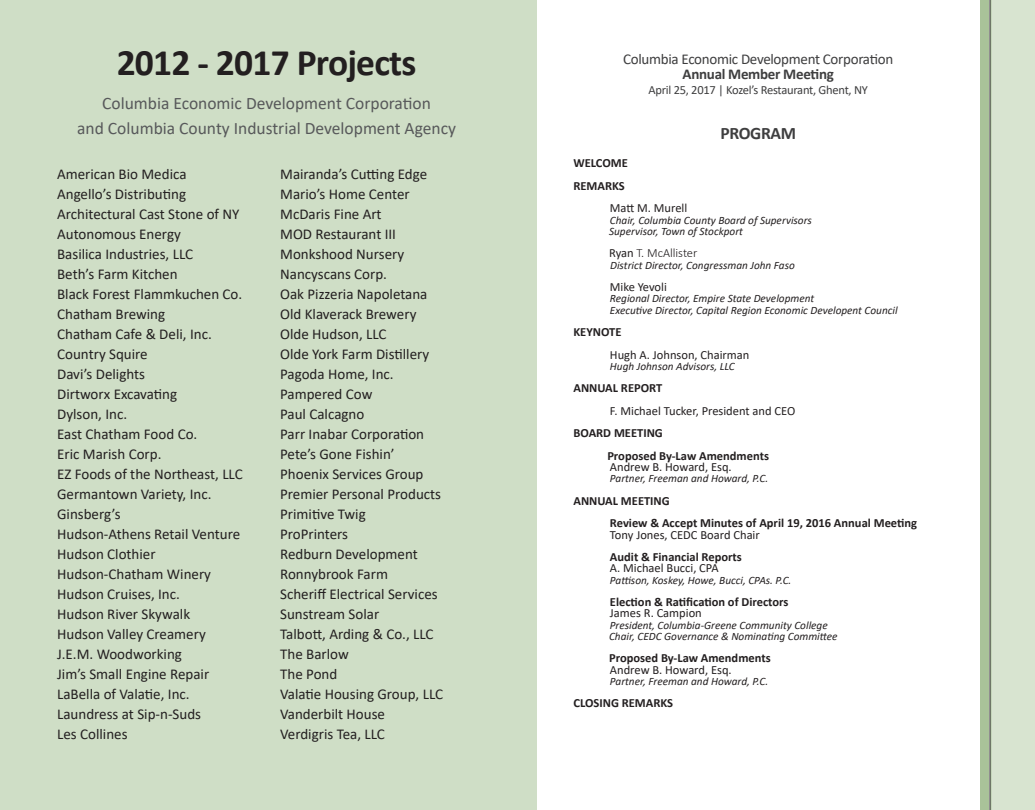
<style>
.page{position:relative;width:1035px;height:810px;background:#fff}
.page>*{position:absolute;margin:0;border:0;box-sizing:border-box;transform-origin:0 0}
.t1{font:700 37.5px "Calibri";letter-spacing:-.02em;color:#231f20}
.t2{font:17.5px "Calibri";color:#57585a}
.t3{font:700 17.5px "Calibri";letter-spacing:-.02em;color:#3e3e3f}
.t4{font:15px "Calibri";color:#231f20}
.t5{font:15px "Calibri";letter-spacing:-.02em;color:#3e3e3f}
.t6{font:700 15px "Calibri";letter-spacing:-.02em;color:#3e3e3f}
.t7{font:700 12.5px "Calibri";color:#231f20}
.t8{font:12.5px "Calibri";color:#231f20}
.t9{font:12.5px "Calibri";letter-spacing:-.02em;color:#3e3e3f}
.t10{font:300 12.5px "Calibri";color:#231f20}
.t11{font:italic 11.25px "Calibri";color:#231f20}
.s1{font-weight:400}
</style>
<div class="page">
<div style="left:980px;top:0;width:9px;height:810px;background:#a9c399"></div>
<div style="left:0;top:0;width:536px;height:810px;background:#cfdec6"></div>
<div style="left:991px;top:0;width:44px;height:810px;background:#d8e4d0"></div>
<hr style="left:991px;top:0;width:1px;height:810px;background:#a9c399">
<hr style="left:990px;top:0;width:1px;height:810px;background:#231f20">
<p class="t1" style="left:117px;top:36px;width:301px">2012 - 2017 Projects</p>
<p class="t2" style="left:102px;top:91px;width:330px">Columbia Economic Development Corporation</p>
<p class="t2" style="left:77px;top:116px;width:380px">and Columbia County Industrial Development Agency</p>
<p class="t4" style="left:280px;top:163px;width:149px">Mairanda’s Cutting Edge</p>
<p class="t4" style="left:280px;top:183px;width:131px">Mario’s Home Center</p>
<p class="t4" style="left:280px;top:203px;width:103px">McDaris Fine Art</p>
<p class="t4" style="left:280px;top:223px;width:117px">MOD Restaurant III</p>
<p class="t4" style="left:280px;top:243px;width:126px">Monkshood Nursery</p>
<p class="t4" style="left:280px;top:263px;width:108px">Nancyscans Corp.</p>
<p class="t4" style="left:280px;top:283px;width:149px">Oak Pizzeria Napoletana</p>
<p class="t4" style="left:280px;top:303px;width:138px">Old Klaverack Brewery</p>
<p class="t4" style="left:280px;top:323px;width:108px">Olde Hudson, LLC</p>
<p class="t4" style="left:280px;top:343px;width:151px">Olde York Farm Distillery</p>
<p class="t4" style="left:280px;top:363px;width:115px">Pagoda Home, Inc.</p>
<p class="t4" style="left:280px;top:383px;width:94px">Pampered Cow</p>
<p class="t4" style="left:280px;top:403px;width:86px">Paul Calcagno</p>
<p class="t4" style="left:280px;top:423px;width:146px">Parr Inabar Corporation</p>
<p class="t4" style="left:280px;top:443px;width:116px">Pete’s Gone Fishin’</p>
<p class="t4" style="left:280px;top:463px;width:145px">Phoenix Services Group</p>
<p class="t4" style="left:280px;top:483px;width:162px">Premier Personal Products</p>
<p class="t4" style="left:280px;top:503px;width:87px">Primitive Twig</p>
<p class="t4" style="left:280px;top:523px;width:69px">ProPrinters</p>
<p class="t4" style="left:280px;top:543px;width:139px">Redburn Development</p>
<p class="t4" style="left:280px;top:563px;width:109px">Ronnybrook Farm</p>
<p class="t4" style="left:280px;top:583px;width:159px">Scheriff Electrical Services</p>
<p class="t4" style="left:280px;top:603px;width:101px">Sunstream Solar</p>
<p class="t4" style="left:280px;top:623px;width:155px">Talbott, Arding &amp; Co., LLC</p>
<p class="t4" style="left:280px;top:643px;width:70px">The Barlow</p>
<p class="t4" style="left:280px;top:663px;width:59px">The Pond</p>
<p class="t4" style="left:280px;top:683px;width:165px">Valatie Housing Group, LLC</p>
<p class="t4" style="left:280px;top:703px;width:106px">Vanderbilt House</p>
<p class="t4" style="left:280px;top:723px;width:106px">Verdigris Tea, LLC</p>
<p class="t4" style="left:57px;top:163px;width:131px">American Bio Medica</p>
<p class="t4" style="left:57px;top:183px;width:130px">Angello’s Distributing</p>
<p class="t4" style="left:57px;top:203px;width:184px">Architectural Cast Stone of NY</p>
<p class="t4" style="left:57px;top:223px;width:125px">Autonomous Energy</p>
<p class="t4" style="left:57px;top:243px;width:138px">Basilica Industries, LLC</p>
<p class="t4" style="left:57px;top:263px;width:122px">Beth’s Farm Kitchen</p>
<p class="t4" style="left:57px;top:283px;width:187px">Black Forest Flammkuchen Co.</p>
<p class="t4" style="left:57px;top:303px;width:110px">Chatham Brewing</p>
<p class="t4" style="left:57px;top:323px;width:156px">Chatham Cafe &amp; Deli, Inc.</p>
<p class="t4" style="left:57px;top:343px;width:92px">Country Squire</p>
<p class="t4" style="left:57px;top:363px;width:89px">Davi’s Delights</p>
<p class="t4" style="left:57px;top:383px;width:122px">Dirtworx Excavating</p>
<p class="t4" style="left:57px;top:403px;width:72px">Dylson, Inc.</p>
<p class="t4" style="left:57px;top:423px;width:142px">East Chatham Food Co.</p>
<p class="t4" style="left:57px;top:443px;width:106px">Eric Marish Corp.</p>
<p class="t4" style="left:57px;top:463px;width:187px">EZ Foods of the Northeast, LLC</p>
<p class="t4" style="left:57px;top:483px;width:156px">Germantown Variety, Inc.</p>
<p class="t4" style="left:57px;top:503px;width:65px">Ginsberg’s</p>
<p class="t4" style="left:57px;top:523px;width:185px">Hudson-Athens Retail Venture</p>
<p class="t4" style="left:57px;top:543px;width:100px">Hudson Clothier</p>
<p class="t4" style="left:57px;top:563px;width:155px">Hudson-Chatham Winery</p>
<p class="t4" style="left:57px;top:583px;width:124px">Hudson Cruises, Inc.</p>
<p class="t4" style="left:57px;top:603px;width:135px">Hudson River Skywalk</p>
<p class="t4" style="left:57px;top:623px;width:150px">Hudson Valley Creamery</p>
<p class="t4" style="left:57px;top:643px;width:126px">J.E.M. Woodworking</p>
<p class="t4" style="left:57px;top:663px;width:154px">Jim’s Small Engine Repair</p>
<p class="t4" style="left:57px;top:683px;width:134px">LaBella of Valatie, Inc.</p>
<p class="t4" style="left:57px;top:703px;width:145px">Laundress at Sip-n-Suds</p>
<p class="t4" style="left:57px;top:723px;width:72px">Les Collines</p>
<p class="t5" style="left:623px;top:49px;width:272px">Columbia Economic Development Corporation</p>
<p class="t6" style="left:683px;top:64px;width:153px">Annual Member Meeting</p>
<p class="t9" style="left:648px;top:82px;width:221px">April 25, 2017 | Kozel’s Restaurant, Ghent, NY</p>
<p class="t3" style="left:720px;top:121px;width:77px">PROGRAM</p>
<p class="t7" style="left:573px;top:154px;width:56px">WELCOME</p>
<p class="t7" style="left:573px;top:177px;width:53px">REMARKS</p>
<p class="t8" style="left:610px;top:200px;width:79px">Matt M. Murell</p>
<p class="t11" style="left:610px;top:212px;width:204px">Chair, Columbia County Board of Supervisors</p>
<p class="t11" style="left:609px;top:223px;width:135px">Supervisor, Town of Stockport</p>
<p class="t10" style="left:609px;top:246px;width:90px"><span class="s1">Ryan</span> T. McAllister</p>
<p class="t11" style="left:610px;top:257px;width:186px">District Director, Congressman John Faso</p>
<p class="t8" style="left:610px;top:278px;width:59px">Mike Yevoli</p>
<p class="t11" style="left:610px;top:291px;width:206px">Regional Director, Empire State Development</p>
<p class="t11" style="left:610px;top:302px;width:289px">Executive Director, Capital Region Economic Developent Council</p>
<p class="t7" style="left:573px;top:323px;width:50px">KEYNOTE</p>
<p class="t8" style="left:610px;top:346px;width:141px">Hugh A. Johnson, Chairman</p>
<p class="t11" style="left:610px;top:358px;width:126px">Hugh Johnson Advisors, LLC</p>
<p class="t7" style="left:573px;top:379px;width:90px">ANNUAL REPORT</p>
<p class="t8" style="left:610px;top:402px;width:187px">F. Michael Tucker, President and CEO</p>
<p class="t7" style="left:573px;top:424px;width:91px">BOARD MEETING</p>
<p class="t7" style="left:607px;top:447px;width:163px">Proposed By-Law Amendments</p>
<p class="t8" style="left:610px;top:458px;width:123px">Andrew B. Howard, Esq.</p>
<p class="t11" style="left:610px;top:471px;width:160px">Partner, Freeman and Howard, P.C.</p>
<p class="t7" style="left:573px;top:492px;width:98px">ANNUAL MEETING</p>
<p class="t7" style="left:610px;top:514px;width:309px">Review &amp; Accept Minutes of April 19, 2016 Annual Meeting</p>
<p class="t8" style="left:610px;top:526px;width:151px">Tony Jones, CEDC Board Chair</p>
<p class="t7" style="left:610px;top:548px;width:133px">Audit &amp; Financial Reports</p>
<p class="t8" style="left:610px;top:560px;width:110px">A. Michael Bucci, CPA</p>
<p class="t11" style="left:610px;top:572px;width:183px">Pattison, Koskey, Howe, Bucci, CPAs. P.C.</p>
<p class="t7" style="left:610px;top:593px;width:180px">Election &amp; Ratification of Directors</p>
<p class="t8" style="left:610px;top:605px;width:93px">James R. Campion</p>
<p class="t11" style="left:610px;top:617px;width:220px">President, Columbia-Greene Community College</p>
<p class="t11" style="left:609px;top:628px;width:230px">Chair, CEDC Governance &amp; Nominating Committee</p>
<p class="t7" style="left:609px;top:649px;width:163px">Proposed By-Law Amendments</p>
<p class="t8" style="left:610px;top:661px;width:123px">Andrew B. Howard, Esq.</p>
<p class="t11" style="left:610px;top:673px;width:160px">Partner, Freeman and Howard, P.C.</p>
<p class="t7" style="left:573px;top:694px;width:101px">CLOSING REMARKS</p>
</div>
